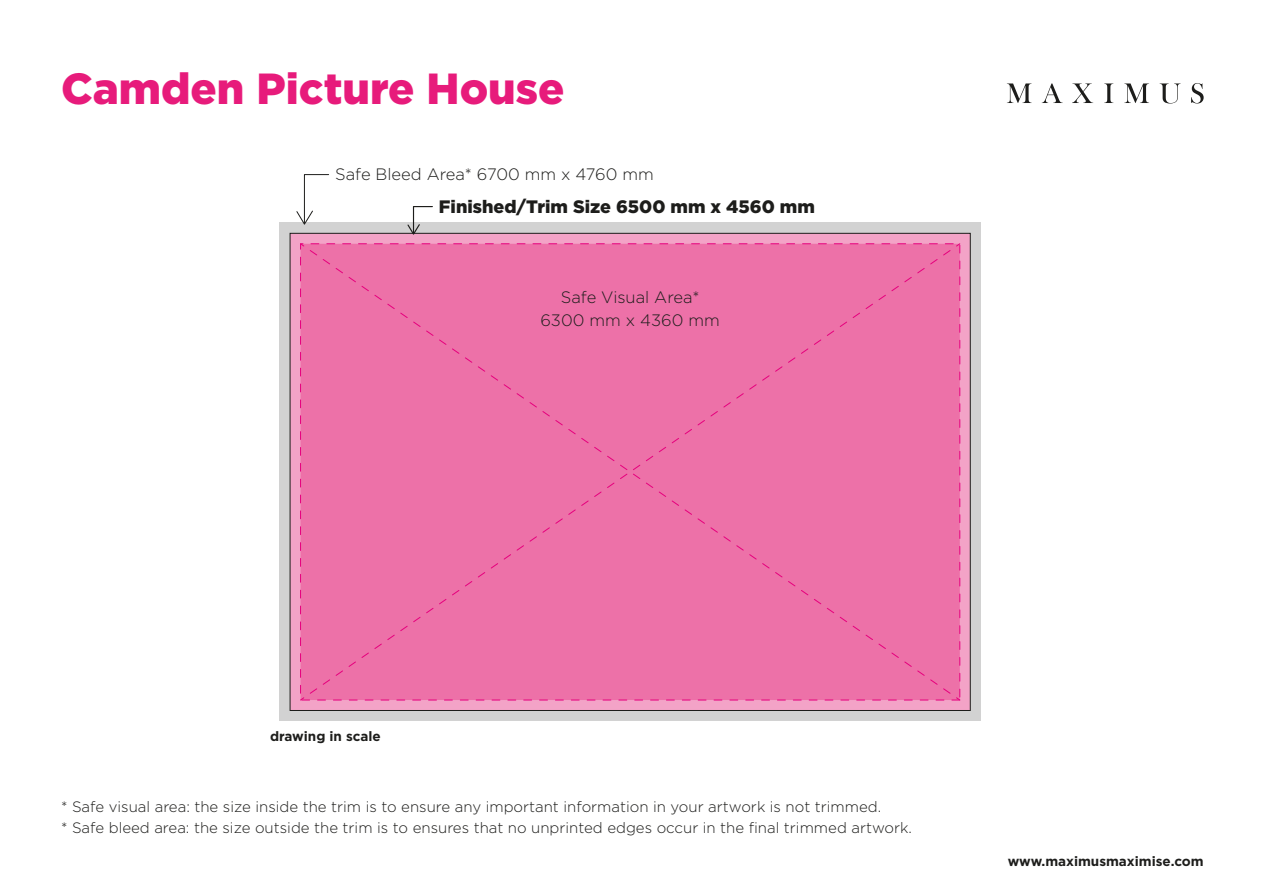
<style>
.page{position:relative;width:1263px;height:893px;background:#fff}
.page>*{position:absolute;margin:0;border:0;box-sizing:border-box;transform-origin:0 0}
.t1{font:900 43.5px "Gotham";color:#e71b7b}
.t2{font:900 18px "Gotham";color:#1d1d1b}
.t3{font:300 16.5px/22.5px "Gotham";color:#1d1d1b;text-align:center}
.t4{font:300 15px/21px "Gotham";color:#1d1d1b}
.t5{font:700 13.5px "Gotham";color:#1d1d1b}
</style>
<div class="page">
<div style="left:280px;top:223px;width:701px;height:498px;background:#d2d2d2"></div>
<div style="left:290px;top:233px;width:681px;height:478px;background:#f3a3c7;border:1px solid #1d1d1b"></div>
<div style="left:300px;top:243px;width:660px;height:457px;background:#ed71a8;border:1px dashed #e6007d"></div>
<svg style="left:300px;top:243px;width:5px;height:4px"></svg>
<svg style="left:955px;top:697px;width:6px;height:4px"></svg>
<svg style="left:300px;top:697px;width:5px;height:4px"></svg>
<svg style="left:309px;top:250px;width:642px;height:444px"></svg>
<svg style="left:955px;top:243px;width:6px;height:4px"></svg>
<svg style="left:406px;top:206px;width:27px;height:29px"></svg>
<svg style="left:296px;top:174px;width:33px;height:51px"></svg>
<svg style="left:1007px;top:83px;width:24px;height:20px"></svg>
<svg style="left:1042px;top:83px;width:21px;height:20px"></svg>
<svg style="left:1072px;top:83px;width:21px;height:20px"></svg>
<svg style="left:1104px;top:83px;width:9px;height:20px"></svg>
<svg style="left:1124px;top:83px;width:25px;height:20px"></svg>
<svg style="left:1159px;top:83px;width:22px;height:20px"></svg>
<svg style="left:1191px;top:83px;width:12px;height:20px"></svg>
<h1 class="t1" style="left:61px;top:58px;width:505px">Camden Picture House</h1>
<p class="t3" style="left:335px;top:162px;width:320px">Safe Bleed Area* 6700 mm x 4760 mm</p>
<p class="t2" style="left:439px;top:195px;width:377px">Finished/Trim Size 6500 mm x 4560 mm</p>
<p class="t3" style="left:540px;top:286px;width:181px">Safe Visual Area*<br>6300 mm x 4360 mm</p>
<p class="t5" style="left:270px;top:727px;width:112px">drawing in scale</p>
<p class="t4" style="left:61px;top:795px;width:852px">* Safe visual area: the size inside the trim is to ensure any important information in your artwork is not trimmed.<br>* Safe bleed area: the size outside the trim is to ensures that no unprinted edges occur in the final trimmed artwork.</p>
<p class="t5" style="left:1008px;top:853px;width:197px">www.maximusmaximise.com</p>
</div>
